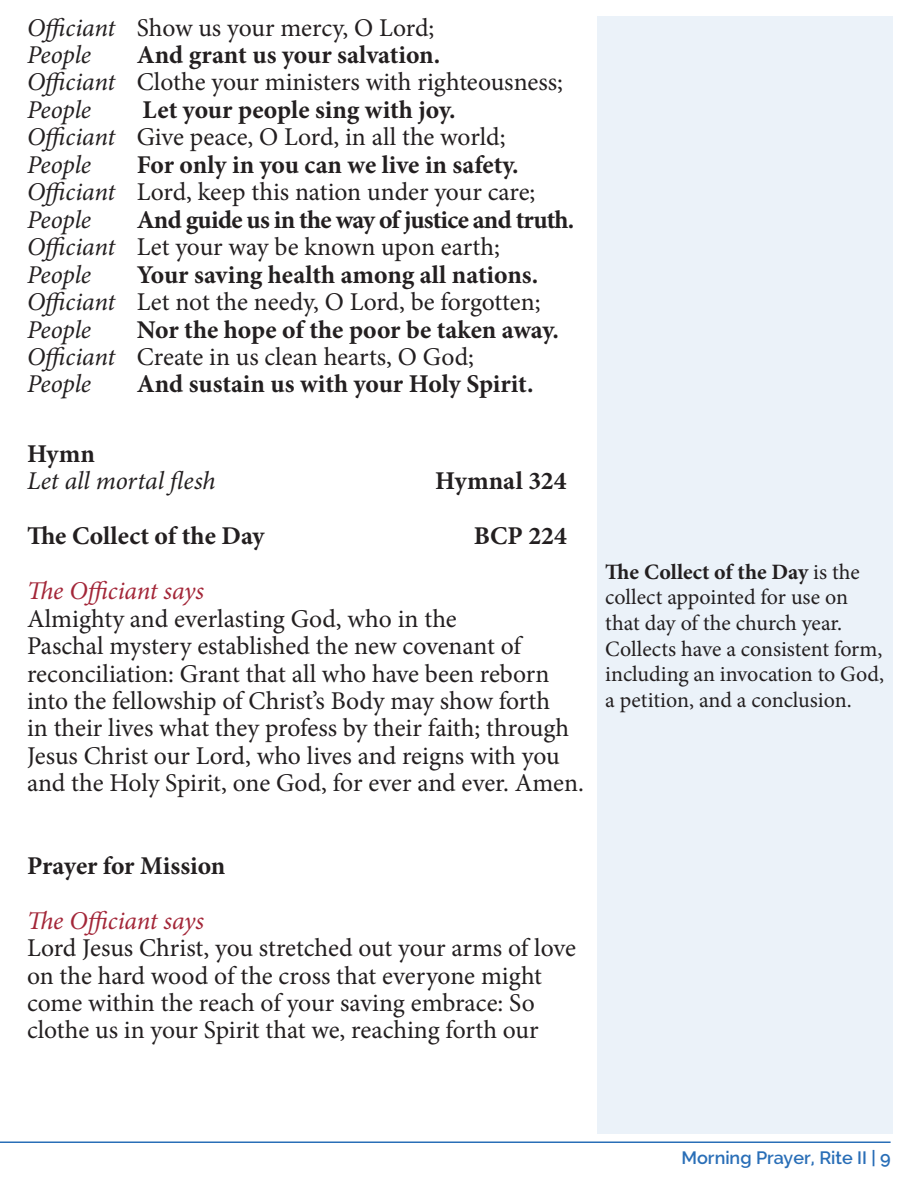
<style>
.page{position:relative;width:918px;height:1188px;background:#fff}
.page>*{position:absolute;margin:0;border:0;box-sizing:border-box;transform-origin:0 0}
.People{font:25.65px/27.5px "Minion Pro";letter-spacing:-.005em;color:#231f20}
.People-2{font:700 25.65px "Minion Pro";color:#231f20}
.People-3{font:italic 25.65px/27.5px "Minion Pro";letter-spacing:-.005em;color:#231f20}
.People-4{font:700 25.65px "Minion Pro";letter-spacing:-.03em;color:#231f20}
.t1{font:italic 25.65px "Minion Pro";color:#a32638}
.t2{font:21.9px/25.7px "Minion Pro";letter-spacing:-.005em;color:#231f20}
.t3{font:600 18px "Raleway";color:#296eb7}
.s1{font-style:italic}
.s2{font-weight:700;font-style:normal}
.s3{font-weight:700}
</style>
<div class="page">
<hr style="left:0;top:1142px;width:891px;height:1px;background:#296eb7">
<div style="left:597px;top:16px;width:295px;height:1118px;background:#ebf2f9"></div>
<p class="People" style="left:27px;top:14px;width:409px"><span class="s1">Officiant</span> Show us your mercy, O Lord;</p>
<p class="People-3" style="left:27px;top:41px;width:66px">People</p>
<p class="People-2" style="left:137px;top:37px;width:305px">And grant us your salvation.</p>
<p class="People" style="left:27px;top:69px;width:538px"><span class="s1">Officiant</span> Clothe your ministers with righteousness;</p>
<p class="People-3" style="left:27px;top:96px;width:66px">People</p>
<p class="People-2" style="left:143px;top:92px;width:315px">Let your people sing with joy.</p>
<p class="People" style="left:27px;top:124px;width:480px"><span class="s1">Officiant</span> Give peace, O Lord, in all the world;</p>
<p class="People-3" style="left:27px;top:151px;width:66px">People</p>
<p class="People-2" style="left:137px;top:147px;width:384px">For only in you can we live in safety.</p>
<p class="People" style="left:27px;top:178px;width:510px"><span class="s1">Officiant</span> Lord, keep this nation under your care;</p>
<p class="People-3" style="left:27px;top:206px;width:66px">People</p>
<p class="People-4" style="left:137px;top:201px;width:439px">And guide us in the way of justice and truth.</p>
<p class="People" style="left:27px;top:233px;width:475px"><span class="s1">Officiant</span> Let your way be known upon earth;</p>
<p class="People-3" style="left:27px;top:261px;width:66px">People</p>
<p class="People-2" style="left:137px;top:256px;width:403px">Your saving health among all nations.</p>
<p class="People" style="left:27px;top:288px;width:515px"><span class="s1">Officiant</span> Let not the needy, O Lord, be forgotten;</p>
<p class="People-3" style="left:27px;top:316px;width:66px">People</p>
<p class="People-2" style="left:137px;top:311px;width:424px">Nor the hope of the poor be taken away.</p>
<p class="People" style="left:27px;top:343px;width:449px"><span class="s1">Officiant</span> Create in us clean hearts, O God;</p>
<p class="People-3" style="left:27px;top:370px;width:66px">People</p>
<p class="People-2" style="left:137px;top:366px;width:398px">And sustain us with your Holy Spirit.</p>
<p class="People-3" style="left:27px;top:440px;width:190px"><span class="s2">Hymn<br></span>Let all mortal flesh</p>
<p class="People-2" style="left:435px;top:463px;width:133px">Hymnal 324</p>
<p class="People-2" style="left:27px;top:518px;width:240px">The Collect of the Day</p>
<p class="People-2" style="left:474px;top:518px;width:95px">BCP 224</p>
<p class="t1" style="left:27px;top:574px;width:179px">The Officiant says</p>
<p class="People" style="left:27px;top:605px;width:559px">Almighty and everlasting God, who in the<br>Paschal mystery established the new covenant of reconciliation: Grant that all who have been reborn into the fellowship of Christ’s Body may show forth<br>in their lives what they profess by their faith; through Jesus Christ our Lord, who lives and reigns with you and the Holy Spirit, one God, for ever and ever. Amen.</p>
<p class="People-2" style="left:27px;top:847px;width:200px">Prayer for Mission</p>
<p class="t1" style="left:27px;top:903px;width:179px">The Officiant says</p>
<p class="People" style="left:27px;top:934px;width:550px">Lord Jesus Christ, you stretched out your arms of love on the hard wood of the cross that everyone might come within the reach of your saving embrace: So clothe us in your Spirit that we, reaching forth our</p>
<p class="t2" style="left:605px;top:559px;width:280px"><span class="s3">The Collect of the Day</span> is the collect appointed for use on that day of the church year.<br>Collects have a consistent form, including an invocation to God, a petition, and a conclusion.</p>
<p class="t3" style="left:681px;top:1148px;width:211px">Morning Prayer, Rite II | 9</p>
</div>
